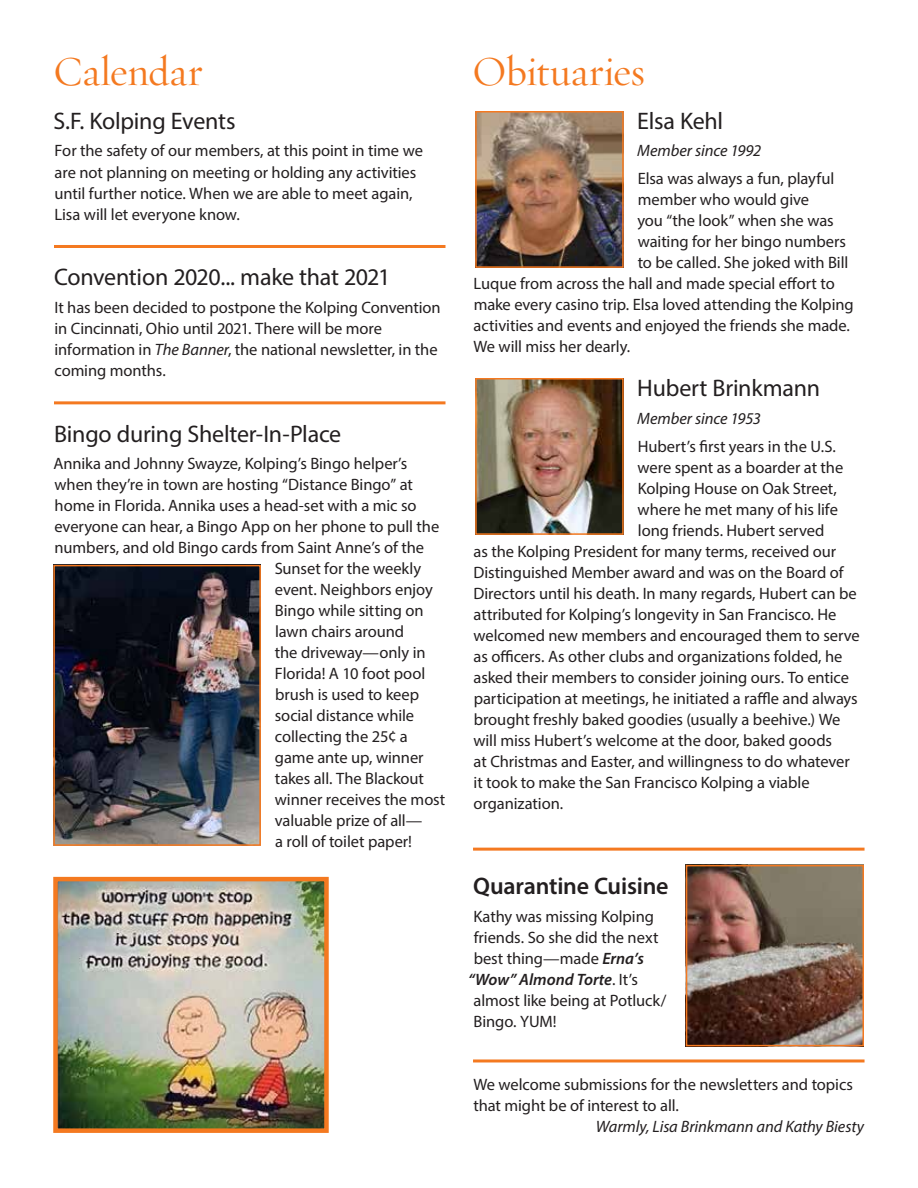
<style>
.page{position:relative;width:918px;height:1188px;background:#fff}
.page>*{position:absolute;margin:0;border:0;box-sizing:border-box;transform-origin:0 0}
.t1{font:42px "Requiem Display HTF Roman";letter-spacing:-.005em;color:#f47920}
.t2{font:24px "Myriad Pro";letter-spacing:-.01em;color:#231f20}
.t3{font:600 24px "Myriad Pro";letter-spacing:-.01em;color:#231f20}
.t4{font:16.5px/21px "Myriad Pro";letter-spacing:-.005em;color:#231f20}
.t5{font:italic 16.5px "Myriad Pro";letter-spacing:-.005em;color:#231f20}
.t6{font:italic 600 16.5px "Myriad Pro";color:#231f20}
.s1{font-style:italic}
.s2{font-weight:600;font-style:italic}
.s3{font-weight:400;font-style:normal}
</style>
<div class="page">
<hr style="left:473px;top:848px;width:392px;height:3px;background:#f47920">
<hr style="left:473px;top:1059px;width:392px;height:3px;background:#f47920">
<hr style="left:54px;top:245px;width:392px;height:3px;background:#f47920">
<hr style="left:54px;top:401px;width:392px;height:3px;background:#f47920">
<img style="left:478px;top:114px;width:143px;height:151px">
<div style="left:475px;top:111px;width:149px;height:157px;border:2px solid #f47920"></div>
<img style="left:478px;top:381px;width:143px;height:151px">
<div style="left:475px;top:378px;width:149px;height:157px;border:2px solid #f47920"></div>
<img style="left:689px;top:868px;width:172px;height:175px">
<div style="left:686px;top:865px;width:178px;height:181px;border:2px solid #f47920"></div>
<img style="left:56px;top:568px;width:202px;height:275px">
<div style="left:53px;top:565px;width:208px;height:281px;border:2px solid #f47920"></div>
<img style="left:58px;top:882px;width:266px;height:246px">
<div style="left:53px;top:877px;width:276px;height:256px;border:4px solid #f47920"></div>
<h1 class="t1" style="left:53px;top:47px;width:151px">Calendar</h1>
<h2 class="t2" style="left:53px;top:106px;width:184px">S.F. Kolping Events</h2>
<p class="t4" style="left:55px;top:140px;width:370px">For the safety of our members, at this point in time we are not planning on meeting or holding any activities until further notice. When we are able to meet again, Lisa will let everyone know.</p>
<h2 class="t2" style="left:54px;top:262px;width:338px">Convention 2020... make that 2021</h2>
<p class="t4" style="left:55px;top:297px;width:388px">It has been decided to postpone the Kolping Convention in Cincinnati, Ohio until 2021. There will be more information in <span class="s1">The Banner</span>, the national newsletter, in the coming months.</p>
<h2 class="t2" style="left:54px;top:419px;width:289px">Bingo during Shelter-In-Place</h2>
<p class="t4" style="left:53px;top:453px;width:355px">Annika and Johnny Swayze, Kolping’s Bingo helper’s</p>
<p class="t4" style="left:54px;top:474px;width:360px">when they’re in town are hosting “Distance Bingo” at</p>
<p class="t4" style="left:55px;top:495px;width:364px">home in Florida. Annika uses a head-set with a mic so</p>
<p class="t4" style="left:55px;top:516px;width:386px">everyone can hear, a Bingo App on her phone to pull the</p>
<p class="t4" style="left:55px;top:537px;width:371px">numbers, and old Bingo cards from Saint Anne’s of the</p>
<p class="t4" style="left:275px;top:558px;width:148px">Sunset for the weekly</p>
<p class="t4" style="left:275px;top:579px;width:159px">event. Neighbors enjoy</p>
<p class="t4" style="left:275px;top:600px;width:150px">Bingo while sitting on</p>
<p class="t4" style="left:275px;top:621px;width:130px">lawn chairs around</p>
<p class="t4" style="left:275px;top:642px;width:152px">the driveway—only in</p>
<p class="t4" style="left:275px;top:663px;width:152px">Florida! A 10 foot pool</p>
<p class="t4" style="left:275px;top:684px;width:146px">brush is used to keep</p>
<p class="t4" style="left:275px;top:705px;width:141px">social distance while</p>
<p class="t4" style="left:275px;top:726px;width:134px">collecting the 25¢ a</p>
<p class="t4" style="left:275px;top:747px;width:150px">game ante up, winner</p>
<p class="t4" style="left:275px;top:768px;width:151px">takes all. The Blackout</p>
<p class="t4" style="left:275px;top:789px;width:172px">winner receives the most</p>
<p class="t4" style="left:275px;top:810px;width:149px">valuable prize of all—</p>
<p class="t4" style="left:275px;top:831px;width:139px">a roll of toilet paper!</p>
<h1 class="t1" style="left:472px;top:47px;width:174px">Obituaries</h1>
<h2 class="t2" style="left:637px;top:106px;width:87px">Elsa Kehl</h2>
<p class="t5" style="left:637px;top:141px;width:125px">Member since 1992</p>
<p class="t4" style="left:638px;top:168px;width:198px">Elsa was always a fun, playful</p>
<p class="t4" style="left:638px;top:189px;width:173px">member who would give</p>
<p class="t4" style="left:637px;top:210px;width:198px">you “the look” when she was</p>
<p class="t4" style="left:638px;top:231px;width:210px">waiting for her bingo numbers</p>
<p class="t4" style="left:638px;top:252px;width:212px">to be called. She joked with Bill</p>
<p class="t4" style="left:474px;top:273px;width:363px">Luque from across the hall and made special effort to</p>
<p class="t4" style="left:474px;top:294px;width:382px">make every casino trip. Elsa loved attending the Kolping</p>
<p class="t4" style="left:474px;top:315px;width:378px">activities and events and enjoyed the friends she made.</p>
<p class="t4" style="left:473px;top:336px;width:158px">We will miss her dearly.</p>
<h2 class="t2" style="left:637px;top:373px;width:184px">Hubert Brinkmann</h2>
<p class="t5" style="left:637px;top:408px;width:125px">Member since 1953</p>
<p class="t4" style="left:638px;top:435px;width:200px">Hubert’s first years in the U.S.</p>
<p class="t4" style="left:638px;top:456px;width:207px">were spent as a boarder at the</p>
<p class="t4" style="left:638px;top:477px;width:201px">Kolping House on Oak Street,</p>
<p class="t4" style="left:638px;top:498px;width:202px">where he met many of his life</p>
<p class="t4" style="left:638px;top:519px;width:188px">long friends. Hubert served</p>
<p class="t4" style="left:474px;top:540px;width:364px">as the Kolping President for many terms, received our</p>
<p class="t4" style="left:474px;top:561px;width:372px">Distinguished Member award and was on the Board of</p>
<p class="t4" style="left:474px;top:582px;width:385px">Directors until his death. In many regards, Hubert can be</p>
<p class="t4" style="left:474px;top:603px;width:364px">attributed for Kolping’s longevity in San Francisco. He</p>
<p class="t4" style="left:473px;top:624px;width:388px">welcomed new members and encouraged them to serve</p>
<p class="t4" style="left:474px;top:645px;width:370px">as officers. As other clubs and organizations folded, he</p>
<p class="t4" style="left:474px;top:666px;width:377px">asked their members to consider joining ours. To entice</p>
<p class="t4" style="left:474px;top:687px;width:386px">participation at meetings, he initiated a raffle and always</p>
<p class="t4" style="left:474px;top:708px;width:368px">brought freshly baked goodies (usually a beehive.) We</p>
<p class="t4" style="left:473px;top:729px;width:360px">will miss Hubert’s welcome at the door, baked goods</p>
<p class="t4" style="left:474px;top:750px;width:378px">at Christmas and Easter, and willingness to do whatever</p>
<p class="t4" style="left:474px;top:771px;width:338px">it took to make the San Francisco Kolping a viable</p>
<p class="t4" style="left:474px;top:792px;width:91px">organization.</p>
<h2 class="t3" style="left:473px;top:871px;width:197px">Quarantine Cuisine</h2>
<p class="t4" style="left:474px;top:906px;width:182px">Kathy was missing Kolping</p>
<p class="t4" style="left:474px;top:927px;width:186px">friends. So she did the next</p>
<p class="t4" style="left:474px;top:948px;width:172px">best thing—made <span class="s2">Erna’s</span></p>
<p class="t6" style="left:468px;top:969px;width:172px">“Wow” Almond Torte<span class="s3">. It’s</span></p>
<p class="t4" style="left:474px;top:990px;width:194px">almost like being at Potluck/</p>
<p class="t4" style="left:474px;top:1011px;width:85px">Bingo. YUM!</p>
<p class="t4" style="left:473px;top:1074px;width:381px">We welcome submissions for the newsletters and topics that might be of interest to all.</p>
<p class="t5" style="left:596px;top:1117px;width:270px">Warmly, Lisa Brinkmann and Kathy Biesty</p>
</div>
